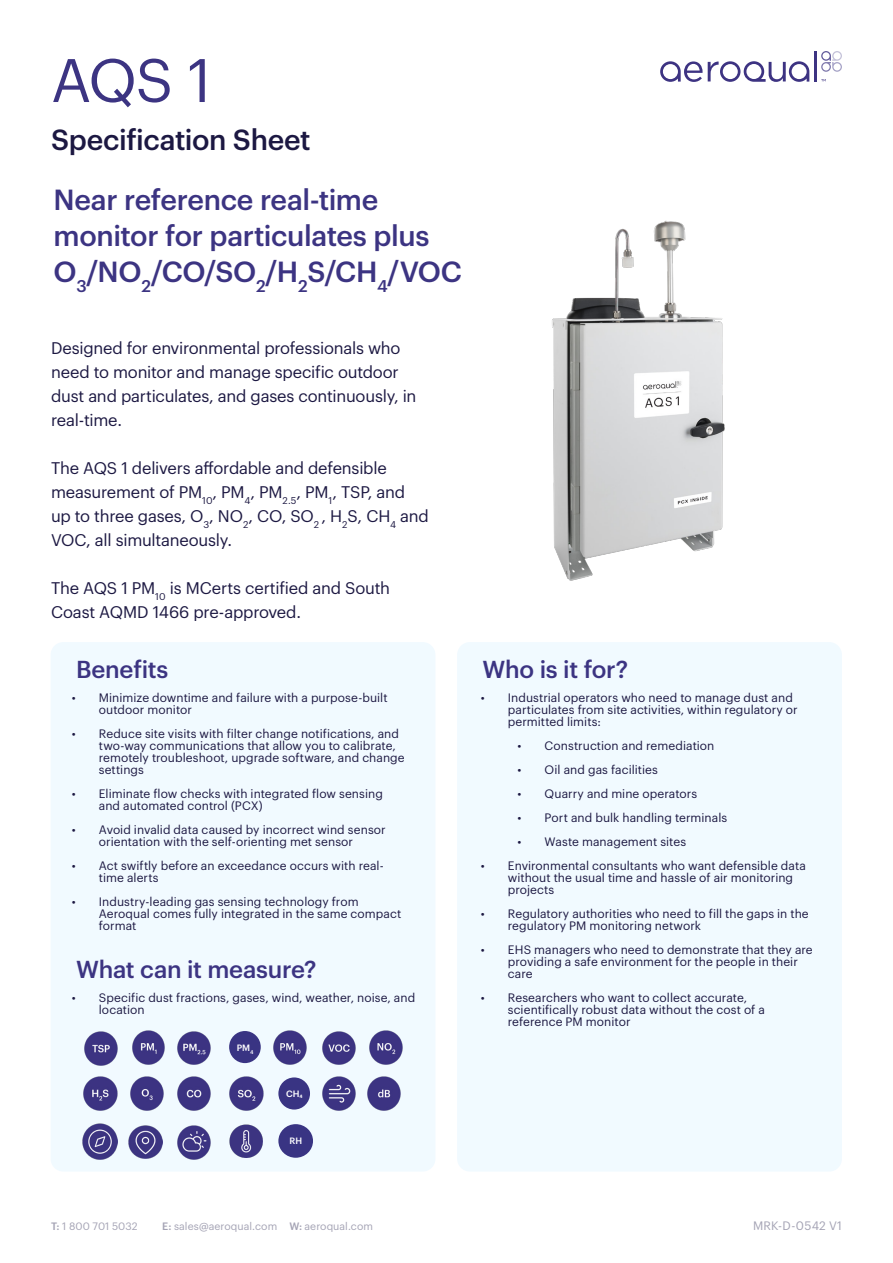
<style>
.page{position:relative;width:893px;height:1263px;background:#fff}
.page>*{position:absolute;margin:0;border:0;box-sizing:border-box;transform-origin:0 0}
.t1{font:60px "Graphik";color:#3c3482}
.t2{font:500 28.5px/36px "Graphik";letter-spacing:-.015em;color:#3c3482}
.t3{font:500 28.5px "Graphik";letter-spacing:-.01em;color:#1c1842}
.t4{font:500 24px "Graphik";letter-spacing:-.01em;color:#3c3482}
.t5{font:16.5px/24px "Graphik";letter-spacing:-.01em;color:#1c1842}
.t6{font:12px/12px "Graphik";letter-spacing:.005em;color:#1c1842}
.t7{font:12px "Graphik";letter-spacing:.025em;color:#a4a3b4}
.t8{font:10.5px "Graphik";letter-spacing:.005em;color:#a4a3b4}
.t9{font:500 9px "Graphik";color:#fff}
.s1{font-weight:500}
</style>
<div class="page">
<svg style="left:821px;top:51px;width:21px;height:21px"></svg>
<hr style="left:814px;top:51px;width:3px;height:30px;background:#3d3382">
<svg style="left:660px;top:61px;width:149px;height:21px"></svg>
<div style="left:51px;top:642px;width:384px;height:529px;background:#f1faff;border-radius:13px"></div>
<div style="left:457px;top:642px;width:385px;height:529px;background:#f1faff;border-radius:13px"></div>
<img style="left:552px;top:220px;width:173px;height:361px">
<img style="left:273px;top:1030px;width:34px;height:35px">
<img style="left:177px;top:1031px;width:34px;height:34px">
<img style="left:132px;top:1030px;width:33px;height:35px">
<img style="left:84px;top:1031px;width:34px;height:34px">
<img style="left:322px;top:1031px;width:34px;height:34px">
<img style="left:369px;top:1030px;width:34px;height:35px">
<img style="left:130px;top:1076px;width:34px;height:35px">
<img style="left:177px;top:1076px;width:34px;height:35px">
<img style="left:322px;top:1076px;width:34px;height:35px">
<img style="left:367px;top:1076px;width:34px;height:35px">
<img style="left:177px;top:1125px;width:34px;height:35px">
<img style="left:83px;top:1076px;width:35px;height:35px">
<img style="left:229px;top:1076px;width:35px;height:35px">
<div style="left:229px;top:1031px;width:32px;height:32px;background:#393483;border-radius:50%"></div>
<img style="left:129px;top:1125px;width:34px;height:34px">
<img style="left:82px;top:1124px;width:36px;height:35px">
<div style="left:278px;top:1077px;width:32px;height:32px;background:#393483;border-radius:50%"></div>
<img style="left:230px;top:1124px;width:33px;height:34px">
<div style="left:278px;top:1124px;width:35px;height:34px;background:#393483;border-radius:50%"></div>
<p class="t1" style="left:51px;top:35px;width:162px">AQS 1</p>
<p class="t3" style="left:51px;top:118px;width:261px">Specification Sheet</p>
<p class="t2" style="left:54px;top:179px;width:410px">Near reference real-time monitor for particulates plus<br>O<sub>3</sub>/NO<sub>2</sub>/CO/SO<sub>2</sub>/H<sub>2</sub>S/CH<sub>4</sub>/VOC</p>
<p class="t5" style="left:51px;top:335px;width:367px">Designed for environmental professionals who need to monitor and manage specific outdoor dust and particulates, and gases continuously, in real-time.</p>
<p class="t5" style="left:51px;top:455px;width:379px">The AQS 1 delivers affordable and defensible measurement of PM<sub>10</sub>, PM<sub>4</sub>, PM<sub>2.5</sub>, PM<sub>1</sub>, TSP, and up to three gases, O<sub>3</sub>, NO<sub>2</sub>, CO, SO<sub>2</sub> , H<sub>2</sub>S, CH<sub>4</sub> and VOC, all simultaneously.</p>
<p class="t5" style="left:51px;top:575px;width:341px">The AQS 1 PM<sub>10</sub> is MCerts certified and South<br>Coast AQMD 1466 pre-approved.</p>
<p class="t4" style="left:76px;top:651px;width:94px">Benefits</p>
<p class="t4" style="left:483px;top:651px;width:147px">Who is it for?</p>
<p class="t6" style="left:99px;top:691px;width:290px;text-indent:-27px">• Minimize downtime and failure with a purpose-built outdoor monitor</p>
<p class="t6" style="left:99px;top:727px;width:307px;text-indent:-27px">• Reduce site visits with filter change notifications, and two-way communications that allow you to calibrate, remotely troubleshoot, upgrade software, and change settings</p>
<p class="t6" style="left:99px;top:787px;width:286px;text-indent:-27px">• Eliminate flow checks with integrated flow sensing and automated control (PCX)</p>
<p class="t6" style="left:72px;top:823px;width:315px;text-align:center">• Avoid invalid data caused by incorrect wind sensor orientation with the self-orienting met sensor</p>
<p class="t6" style="left:99px;top:859px;width:286px;text-indent:-27px">• Act swiftly before an exceedance occurs with real&shy;time alerts</p>
<p class="t6" style="left:99px;top:895px;width:304px;text-indent:-27px">• Industry-leading gas sensing technology from<br>Aeroqual comes fully integrated in the same compact format</p>
<p class="t6" style="left:508px;top:691px;width:291px;text-indent:-27px">• Industrial operators who need to manage dust and particulates from site activities, within regulatory or permitted limits:</p>
<p class="t6" style="left:518px;top:739px;width:198px">• Construction and remediation</p>
<p class="t6" style="left:518px;top:763px;width:142px">• Oil and gas facilities</p>
<p class="t6" style="left:518px;top:787px;width:181px">• Quarry and mine operators</p>
<p class="t6" style="left:518px;top:811px;width:211px">• Port and bulk handling terminals</p>
<p class="t6" style="left:518px;top:835px;width:170px">• Waste management sites</p>
<p class="t6" style="left:508px;top:859px;width:299px;text-indent:-27px">• Environmental consultants who want defensible data without the usual time and hassle of air monitoring projects</p>
<p class="t6" style="left:508px;top:907px;width:302px;text-indent:-27px">• Regulatory authorities who need to fill the gaps in the regulatory PM monitoring network</p>
<p class="t6" style="left:508px;top:943px;width:306px;text-indent:-27px">• EHS managers who need to demonstrate that they are providing a safe environment for the people in their care</p>
<p class="t6" style="left:508px;top:991px;width:259px;text-indent:-27px">• Researchers who want to collect accurate, scientifically robust data without the cost of a reference PM monitor</p>
<p class="t4" style="left:76px;top:951px;width:242px">What can it measure?</p>
<p class="t6" style="left:99px;top:991px;width:318px;text-indent:-27px">• Specific dust fractions, gases, wind, weather, noise, and location</p>
<p class="t9" style="left:237px;top:1040px;width:18px">PM<sub>4</sub></p>
<p class="t9" style="left:286px;top:1087px;width:18px">CH4</p>
<p class="t9" style="left:290px;top:1134px;width:14px">RH</p>
<p class="t8" style="left:51px;top:1218px;width:88px"><span class="s1">T:</span> 1 800 701 5032</p>
<p class="t8" style="left:162px;top:1218px;width:212px"><span class="s1">E:</span> sales@aeroqual.com <span class="s1">W:</span> aeroqual.com</p>
<p class="t7" style="left:753px;top:1217px;width:90px">MRK-D-0542 V1</p>
</div>
